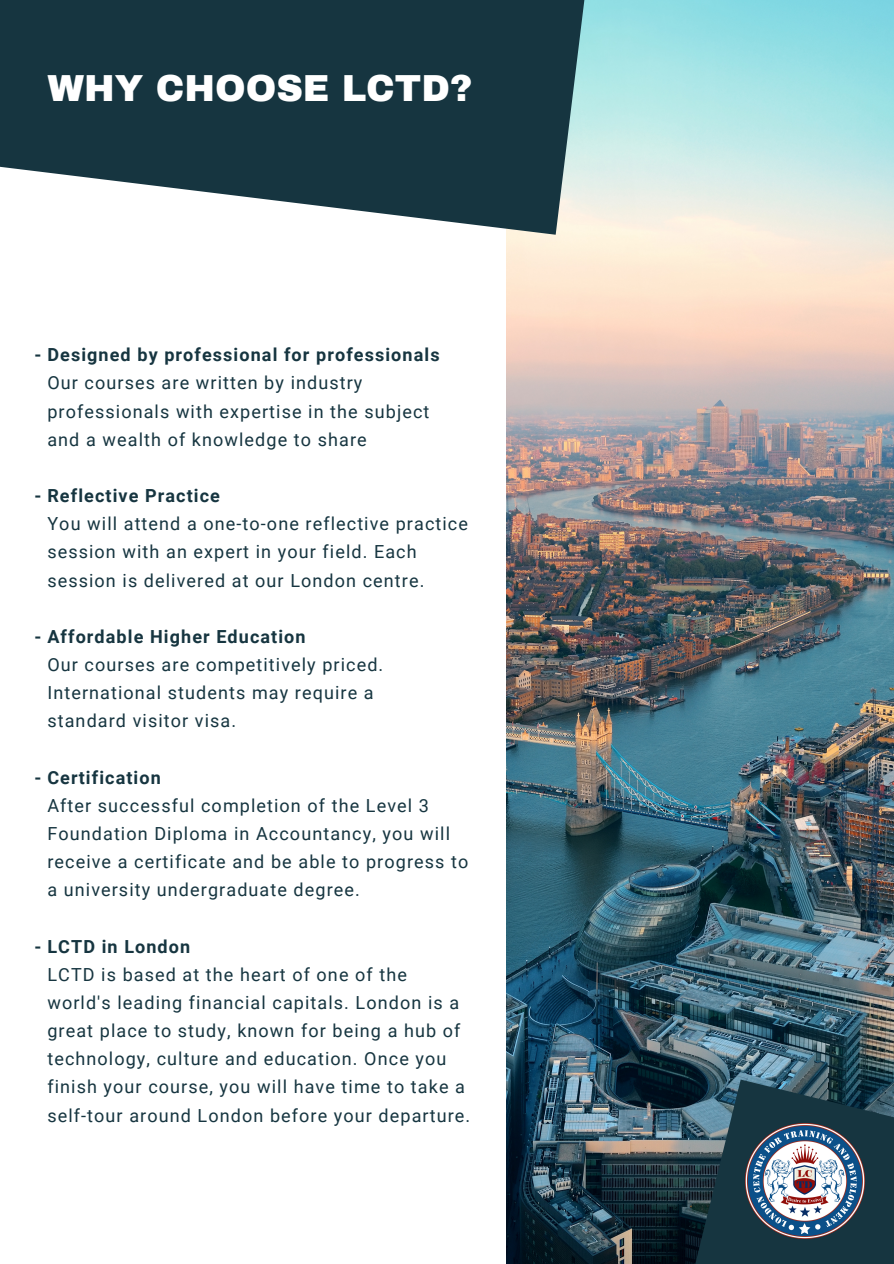
<style>
.page{position:relative;width:894px;height:1264px;background:#fff}
.page>*{position:absolute;margin:0;border:0;box-sizing:border-box;transform-origin:0 0}
.t1{font:900 36.75px "Archivo";color:#fff}
.t2{font:18px/28.2px "Roboto";letter-spacing:.06em;color:#163540}
.t3{font:700 18px "Roboto";letter-spacing:.06em;color:#163540}
</style>
<div class="page">
<img style="left:506px;top:0;width:387px;height:1263px">
<svg style="left:0;top:0;width:606px;height:235px;background:#3f5a63"></svg>
<svg style="left:683px;top:1079px;width:210px;height:184px;background:#223f4b"></svg>
<img style="left:741px;top:1117px;width:127px;height:127px">
<p class="t1" style="left:47px;top:69px;width:426px">WHY CHOOSE LCTD?</p>
<p class="t3" style="left:35px;top:344px;width:406px">- Designed by professional for professionals</p>
<p class="t2" style="left:47px;top:369px;width:383px">Our courses are written by industry professionals with expertise in the subject</p>
<p class="t2" style="left:47px;top:425px;width:321px">and a wealth of knowledge to share</p>
<p class="t3" style="left:35px;top:485px;width:187px">- Reflective Practice</p>
<p class="t2" style="left:47px;top:510px;width:422px">You will attend a one-to-one reflective practice session with an expert in your field. Each session is delivered at our London centre.</p>
<p class="t3" style="left:35px;top:626px;width:272px">- Affordable Higher Education</p>
<p class="t2" style="left:47px;top:650px;width:337px">Our courses are competitively priced.<br>International students may require a</p>
<p class="t2" style="left:47px;top:707px;width:190px">standard visitor visa.</p>
<p class="t3" style="left:35px;top:767px;width:128px">- Certification</p>
<p class="t2" style="left:47px;top:791px;width:422px">After successful completion of the Level 3<br>Foundation Diploma in Accountancy, you will receive a certificate and be able to progress to a university undergraduate degree.</p>
<p class="t3" style="left:35px;top:935px;width:157px">- LCTD in London</p>
<p class="t2" style="left:47px;top:960px;width:424px">LCTD is based at the heart of one of the world's leading financial capitals. London is a great place to study, known for being a hub of technology, culture and education. Once you finish your course, you will have time to take a self-tour around London before your departure.</p>
</div>
